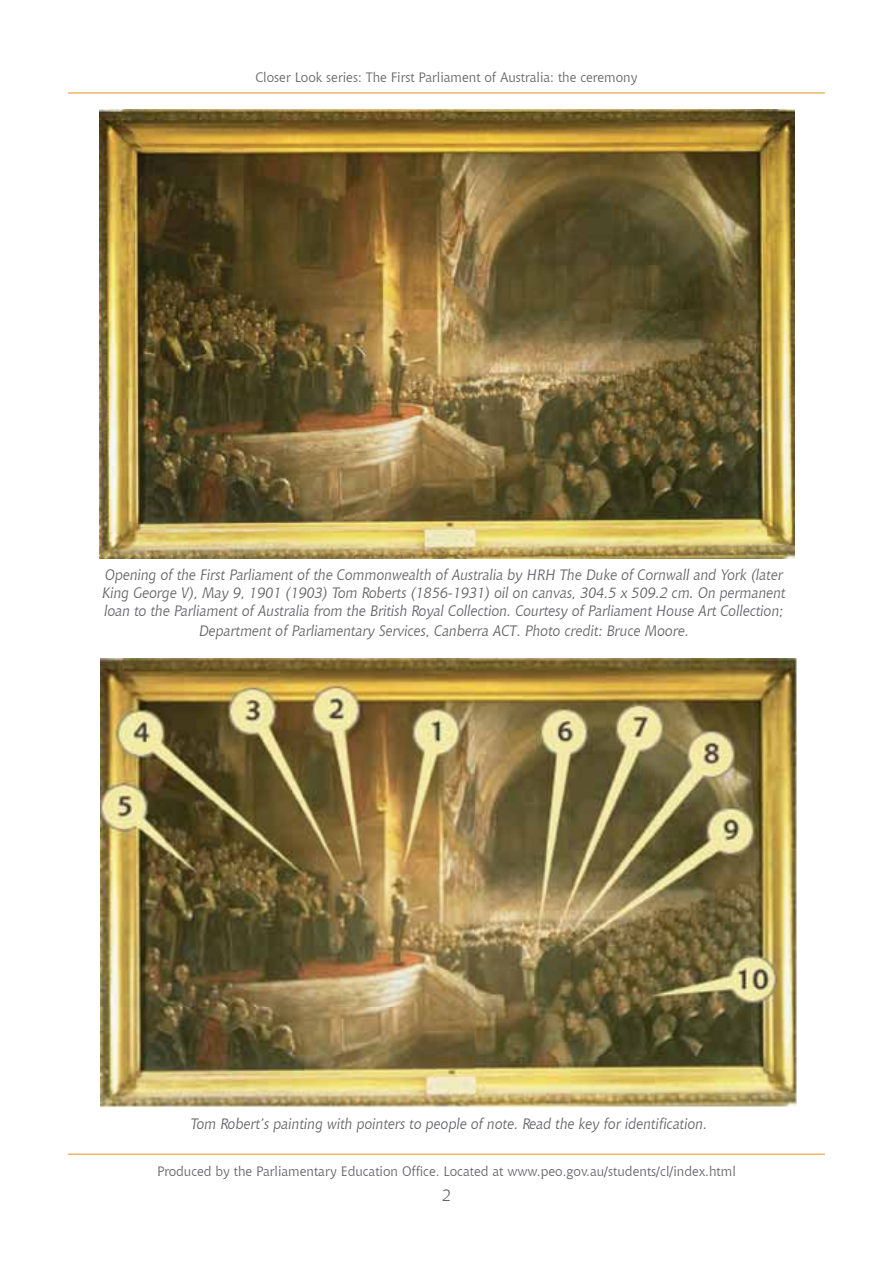
<style>
.page{position:relative;width:893px;height:1263px;background:#fff}
.page>*{position:absolute;margin:0;border:0;box-sizing:border-box;transform-origin:0 0}
.t1{font:16.5px "Chianti BT";color:#636165}
.t2{font:italic 15px/18px "Chianti BT";color:#636165}
.t3{font:13.5px "Chianti BT";color:#636165}
</style>
<div class="page">
<hr style="left:68px;top:1154px;width:757px;height:1px;background:#ed8f22">
<hr style="left:68px;top:93px;width:757px;height:1px;background:#ed8f22">
<img style="left:99px;top:109px;width:696px;height:449px">
<img style="left:101px;top:658px;width:696px;height:449px">
<p class="t3" style="left:255px;top:68px;width:383px">Closer Look series: The First Parliament of Australia: the ceremony</p>
<p class="t2" style="left:102px;top:565px;width:685px">Opening of the First Parliament of the Commonwealth of Australia by HRH The Duke of Cornwall and York (later<br>King George V), May 9, 1901 (1903) Tom Roberts (1856-1931) oil on canvas, 304.5 x 509.2 cm. On permanent loan to the Parliament of Australia from the British Royal Collection. Courtesy of Parliament House Art Collection;</p>
<p class="t2" style="left:199px;top:621px;width:491px">Department of Parliamentary Services, Canberra ACT. Photo credit: Bruce Moore.</p>
<p class="t2" style="left:191px;top:1114px;width:518px">Tom Robert’s painting with pointers to people of note. Read the key for identification.</p>
<p class="t3" style="left:157px;top:1162px;width:580px">Produced by the Parliamentary Education Office. Located at www.peo.gov.au/students/cl/index.html</p>
<p class="t1" style="left:442px;top:1184px;width:11px">2</p>
</div>
